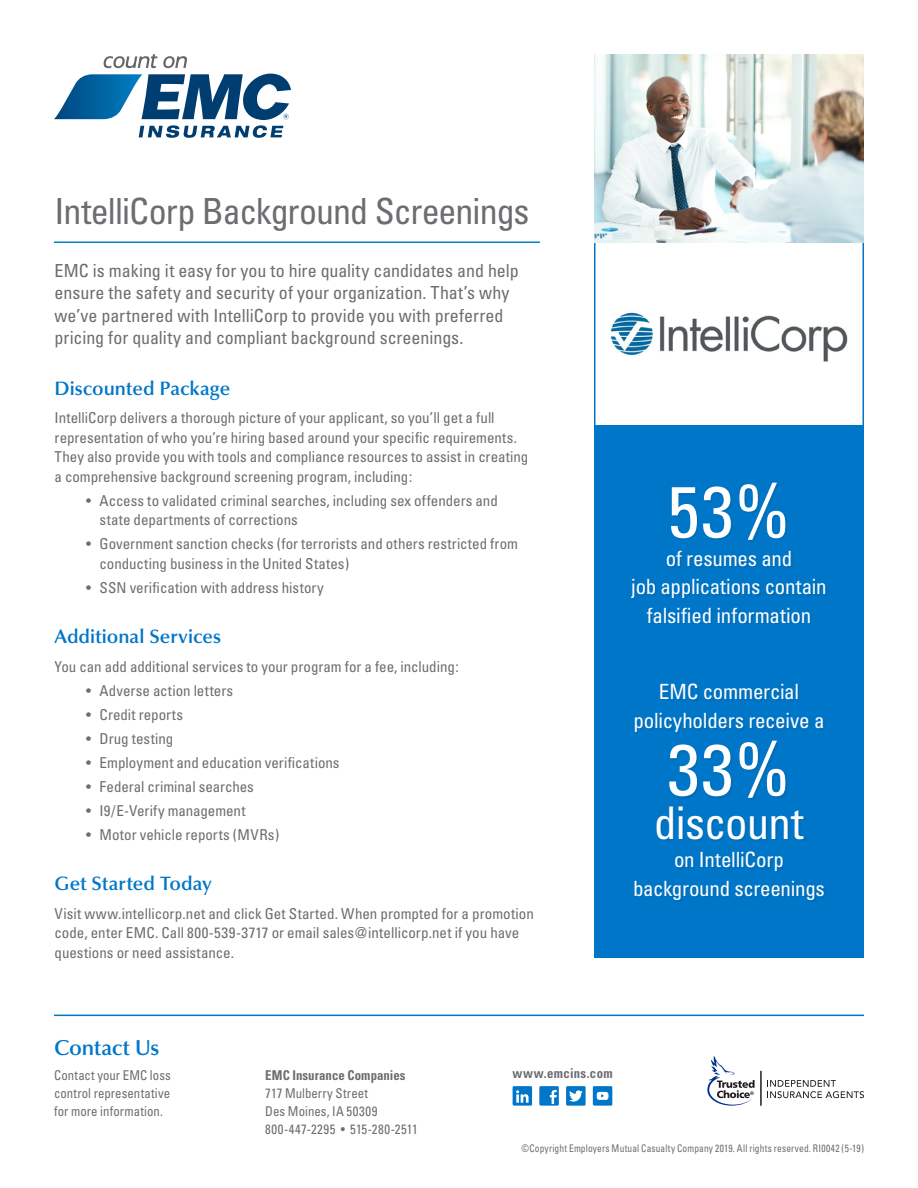
<style>
.page{position:relative;width:918px;height:1188px;background:#fff}
.page>*{position:absolute;margin:0;border:0;box-sizing:border-box;transform-origin:0 0}
.t1{font:condensed 72px "Univers";color:#fff}
.t2{font:condensed 45px "Univers";letter-spacing:-.02em;color:#fff}
.t3{font:condensed 36px "Univers";letter-spacing:-.025em;color:#6c6d70}
.t4{font:600 21.75px "Optima LT Std";letter-spacing:-.01em;color:#0076c8}
.sidebar_info{font:condensed 21px/28.5px "Univers";letter-spacing:-.01em;color:#fff;text-align:center}
.sub{font:600 19.5px "Optima LT Std";color:#0076c8}
.t5{font:condensed 18px/22.5px "Univers";color:#6c6d70}
.Body{font:condensed 15px/19.5px "Univers";color:#6c6d70}
.Body-2{font:condensed 13.5px/18px "Univers";letter-spacing:.01em;color:#6c6d70;text-align:justify;scale:.95 1}
.Body-3{font:700 condensed 13.5px "Univers";letter-spacing:.025em;color:#6c6d70;scale:.95 1}
.Copyright_Disclaimer{font:condensed 10.5px "Univers";letter-spacing:.015em;color:#6c6d70;scale:.9 1}
.s1{font-weight:700}
</style>
<div class="page">
<img style="left:610px;top:312px;width:238px;height:50px">
<div style="left:594px;top:242px;width:270px;height:188px;border:2px solid #0076c8"></div>
<div style="left:594px;top:425px;width:270px;height:533px;background:#0076c8"></div>
<div style="left:633px;top:484px;width:194px;height:417px;background:#231f20;opacity:.1"></div>
<img style="left:594px;top:54px;width:270px;height:189px">
<svg style="left:103px;top:54px;width:84px;height:14px"></svg>
<svg style="left:54px;top:74px;width:237px;height:64px"></svg>
<hr style="left:54px;top:1015px;width:810px;height:1px;background:#0076c8">
<svg style="left:513px;top:1086px;width:19px;height:20px"></svg>
<svg style="left:539px;top:1086px;width:20px;height:20px"></svg>
<svg style="left:566px;top:1086px;width:20px;height:20px"></svg>
<svg style="left:593px;top:1086px;width:19px;height:20px"></svg>
<svg style="left:707px;top:1056px;width:48px;height:50px"></svg>
<svg style="left:767px;top:1080px;width:97px;height:18px"></svg>
<hr style="left:761px;top:1071px;width:1px;height:35px;background:#211d1e">
<hr style="left:54px;top:242px;width:486px;height:1px;background:#0081c6">
<p class="t3" style="left:55px;top:189px;width:477px">IntelliCorp Background Screenings</p>
<p class="t5" style="left:55px;top:259px;width:466px">EMC is making it easy for you to hire quality candidates and help ensure the safety and security of your organization. That’s why we’ve partnered with IntelliCorp to provide you with preferred pricing for quality and compliant background screenings.</p>
<p class="sub" style="left:55px;top:377px;width:177px">Discounted Package</p>
<p class="Body" style="left:55px;top:408px;width:475px">IntelliCorp delivers a thorough picture of your applicant, so you’ll get a full representation of who you’re hiring based around your specific requirements.<br>They also provide you with tools and compliance resources to assist in creating a comprehensive background screening program, including:</p>
<p class="Body" style="left:100px;top:491px;width:400px;text-indent:-14px">• Access to validated criminal searches, including sex offenders and state departments of corrections</p>
<p class="Body" style="left:100px;top:534px;width:420px;text-indent:-14px">• Government sanction checks (for terrorists and others restricted from conducting business in the United States)</p>
<p class="Body" style="left:86px;top:578px;width:239px">• SSN verification with address history</p>
<p class="sub" style="left:55px;top:625px;width:168px">Additional Services</p>
<p class="Body" style="left:55px;top:656px;width:406px">You can add additional services to your program for a fee, including:</p>
<p class="Body" style="left:86px;top:680px;width:149px">• Adverse action letters</p>
<p class="Body" style="left:86px;top:704px;width:99px">• Credit reports</p>
<p class="Body" style="left:86px;top:728px;width:89px">• Drug testing</p>
<p class="Body" style="left:86px;top:752px;width:255px">• Employment and education verifications</p>
<p class="Body" style="left:86px;top:776px;width:169px">• Federal criminal searches</p>
<p class="Body" style="left:86px;top:800px;width:161px">• I9/E-Verify management</p>
<p class="Body" style="left:86px;top:824px;width:195px">• Motor vehicle reports (MVRs)</p>
<p class="sub" style="left:55px;top:872px;width:159px">Get Started Today</p>
<p class="Body" style="left:55px;top:903px;width:481px">Visit www.intellicorp.net and click Get Started. When prompted for a promotion code, enter EMC. Call 800-539-3717 or email sales@intellicorp.net if you have questions or need assistance.</p>
<p class="t1" style="left:668px;top:466px;width:124px">53%</p>
<p class="sidebar_info" style="left:631px;top:544px;width:197px">of resumes and<br>job applications contain falsified information</p>
<p class="sidebar_info" style="left:633px;top:677px;width:193px">EMC commercial policyholders receive a</p>
<p class="t1" style="left:668px;top:724px;width:124px">33%</p>
<p class="t2" style="left:654px;top:794px;width:151px">discount</p>
<p class="sidebar_info" style="left:633px;top:845px;width:193px">on IntelliCorp background screenings</p>
<p class="t4" style="left:54px;top:1035px;width:107px">Contact Us</p>
<p class="Body-2" style="left:54px;top:1066px;width:125px">Contact your EMC loss control representative for more information.</p>
<p class="Body-2" style="left:265px;top:1066px;width:162px;text-align:left"><span class="s1">EMC Insurance Companies<br></span>717 Mulberry Street<br>Des Moines, IA 50309<br>800-447-2295 • 515-280-2511</p>
<p class="Body-3" style="left:513px;top:1065px;width:107px">www.emcins.com</p>
<p class="Copyright_Disclaimer" style="left:521px;top:1142px;width:382px">©Copyright Employers Mutual Casualty Company 2019. All rights reserved. RI0042 (5-19)</p>
</div>
